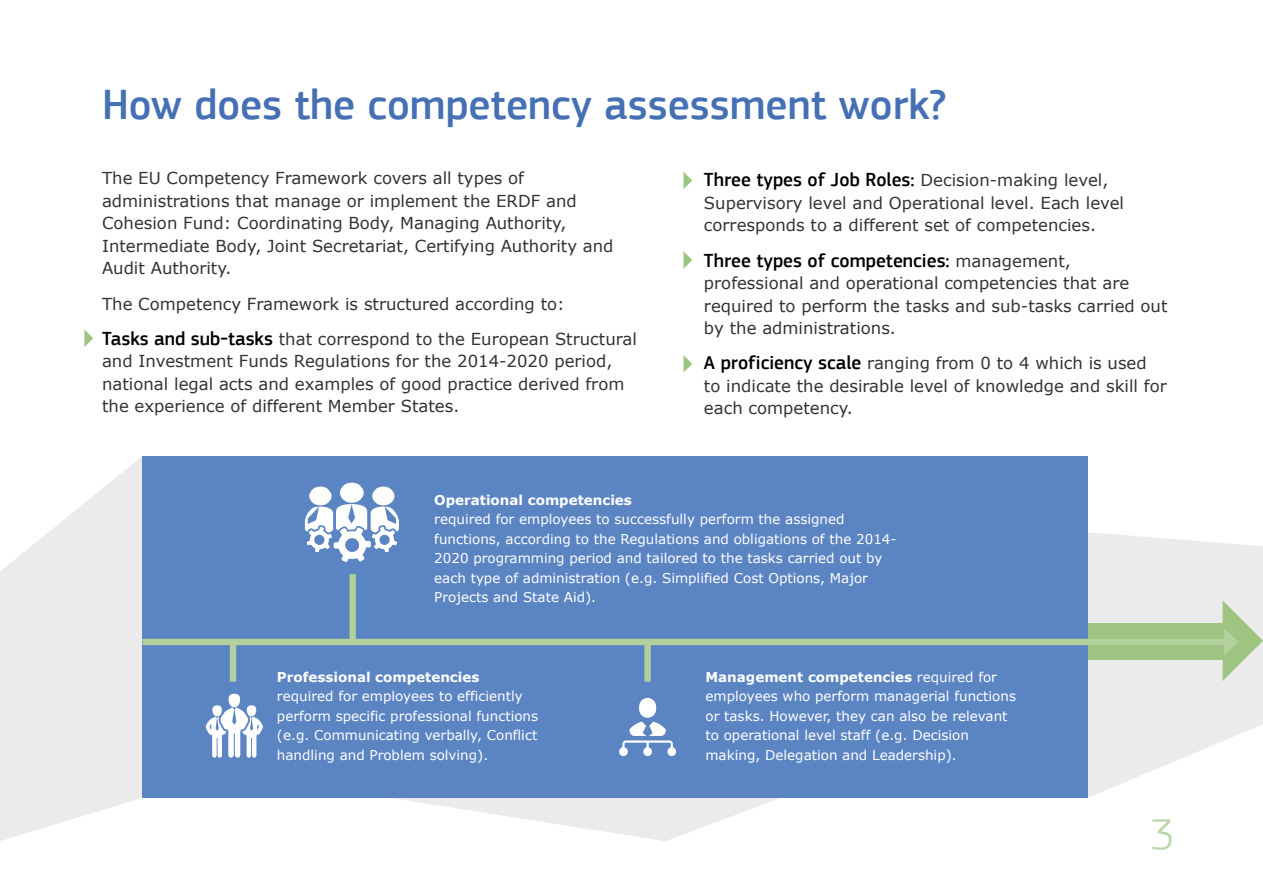
<style>
.page{position:relative;width:1263px;height:893px;background:#fff}
.page>*{position:absolute;margin:0;border:0;box-sizing:border-box;transform-origin:0 0}
.t1{font:300 45px "PF Square Sans Pro";color:#b9d5a5}
.Titlu_capitol{font:500 43.5px "PF Square Sans Pro";color:#4570b4}
.Paragraph_normal{font:500 19.5px "PF Square Sans Pro";color:#000}
.Paragraph_normal-2{font:16.5px/22.5px "Verdana";color:#333}
.Paragraph_bullets_1{font:13.5px/19.5px "Verdana";color:#fff}
.s1{font-family:"PF Square Sans Pro";font-weight:500;font-size:19.5px;color:#000}
.s2{font-family:"Verdana";font-weight:400;font-size:16.5px;color:#333}
.s3{font-weight:700}
</style>
<div class="page">
<svg style="left:0;top:456px;width:1263px;height:385px;fill:#ebebeb"></svg>
<div style="left:1079px;top:623px;width:148px;height:37px;background:#9dc481"></div>
<div style="left:142px;top:456px;width:945px;height:342px;background:#5b84c2"></div>
<div style="left:230px;top:644px;width:6px;height:38px;background:#b2d19c"></div>
<div style="left:349px;top:574px;width:7px;height:66px;background:#b2d19c"></div>
<div style="left:644px;top:644px;width:7px;height:38px;background:#b2d19c"></div>
<svg style="left:683px;top:172px;width:9px;height:17px"></svg>
<svg style="left:84px;top:330px;width:9px;height:17px"></svg>
<svg style="left:683px;top:251px;width:9px;height:18px"></svg>
<svg style="left:683px;top:355px;width:9px;height:18px"></svg>
<div style="left:142px;top:639px;width:1087px;height:6px;background:#b2d19c"></div>
<svg style="left:1222px;top:600px;width:41px;height:81px;background:#c5d8b7"></svg>
<svg style="left:206px;top:694px;width:57px;height:64px"></svg>
<svg style="left:619px;top:698px;width:57px;height:58px"></svg>
<svg style="left:305px;top:483px;width:94px;height:79px"></svg>
<p class="Titlu_capitol" style="left:102px;top:79px;width:846px">How does the competency assessment work?</p>
<p class="Paragraph_normal-2" style="left:102px;top:167px;width:513px">The EU Competency Framework covers all types of administrations that manage or implement the ERDF and Cohesion Fund: Coordinating Body, Managing Authority, Intermediate Body, Joint Secretariat, Certifying Authority and Audit Authority.</p>
<p class="Paragraph_normal-2" style="left:102px;top:292px;width:464px">The Competency Framework is structured according to:</p>
<p class="Paragraph_normal-2" style="left:102px;top:327px;width:536px"><span class="s1">Tasks and sub-tasks</span> that correspond to the European Structural and Investment Funds Regulations for the 2014-2020 period, national legal acts and examples of good practice derived from the experience of different Member States.</p>
<p class="Paragraph_normal" style="left:704px;top:169px;width:406px">Three types of Job Roles: <span class="s2">Decision-making level,</span></p>
<p class="Paragraph_normal-2" style="left:704px;top:191px;width:422px">Supervisory level and Operational level. Each level corresponds to a different set of competencies.</p>
<p class="Paragraph_normal" style="left:704px;top:249px;width:368px">Three types of competencies: <span class="s2">management,</span></p>
<p class="Paragraph_normal-2" style="left:704px;top:272px;width:465px">professional and operational competencies that are required to perform the tasks and sub-tasks carried out by the administrations.</p>
<p class="Paragraph_normal-2" style="left:704px;top:352px;width:464px"><span class="s1">A proficiency scale</span> ranging from 0 to 4 which is used to indicate the desirable level of knowledge and skill for each competency.</p>
<p class="Paragraph_bullets_1" style="left:434px;top:490px;width:464px"><span class="s3">Operational competencies<br></span>required for employees to successfully perform the assigned functions, according to the Regulations and obligations of the 2014- 2020 programming period and tailored to the tasks carried out by each type of administration (e.g. Simplified Cost Options, Major Projects and State Aid).</p>
<p class="Paragraph_bullets_1" style="left:277px;top:667px;width:263px"><span class="s3">Professional competencies </span>required for employees to efficiently perform specific professional functions (e.g. Communicating verbally, Conflict handling and Problem solving).</p>
<p class="Paragraph_bullets_1" style="left:705px;top:667px;width:312px"><span class="s3">Management competencies</span> required for employees who perform managerial functions or tasks. However, they can also be relevant to operational level staff (e.g. Decision making, Delegation and Leadership).</p>
<p class="t1" style="left:1150px;top:808px;width:26px">3</p>
</div>
